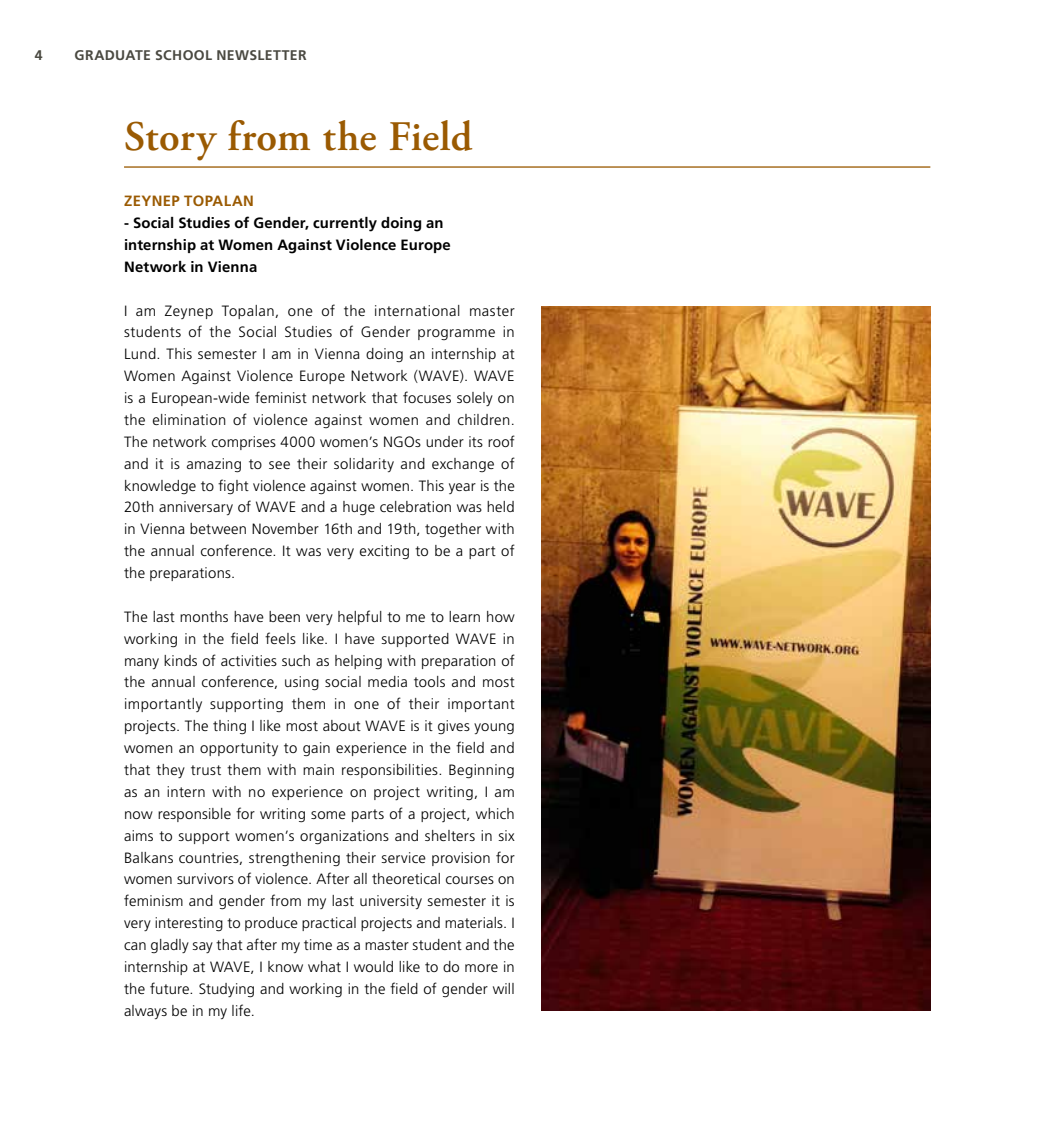
<style>
.page{position:relative;width:1042px;height:1141px;background:#fff}
.page>*{position:absolute;margin:0;border:0;box-sizing:border-box;transform-origin:0 0}
.t1{font:600 42px "Adobe Garamond Pro";letter-spacing:.005em;color:#9a5a02}
.t2{font:300 14.88px/21.9px "Frutiger LT Std";letter-spacing:.015em;color:#000;text-align:justify}
.t3{font:700 14.88px/21.9px "Frutiger LT Std";letter-spacing:.01em;color:#000}
.t4{font:700 14.88px "Frutiger LT Std";letter-spacing:.025em;color:#9a5a02}
.t5{font:700 14px "Frutiger LT Std";letter-spacing:.025em;color:#4a4941}
</style>
<div class="page">
<hr style="left:124px;top:166px;width:806px;height:2px;background:#9a5a02">
<img style="left:542px;top:306px;width:388px;height:704px">
<p class="t5" style="left:35px;top:47px;width:9px">4</p>
<p class="t5" style="left:74px;top:47px;width:234px">Graduate School Newsletter</p>
<h1 class="t1" style="left:124px;top:112px;width:350px">Story from the Field</h1>
<p class="t4" style="left:124px;top:192px;width:131px">Zeynep Topalan</p>
<p class="t3" style="left:124px;top:212px;width:328px">- Social Studies of Gender, currently doing an internship at Women Against Violence Europe<br>Network in Vienna</p>
<p class="t2" style="left:124px;top:300px;width:392px">I am Zeynep Topalan, one of the international master students of the Social Studies of Gender programme in Lund. This semester I am in Vienna doing an internship at Women Against Violence Europe Network (WAVE). WAVE is a European-wide feminist network that focuses solely on the elimination of violence against women and children.<br>The network comprises 4000 women’s NGOs under its roof and it is amazing to see their solidarity and exchange of knowledge to fight violence against women. This year is the 20th anniversary of WAVE and a huge celebration was held in Vienna between November 16th and 19th, together with the annual conference. It was very exciting to be a part of the preparations.</p>
<p class="t2" style="left:124px;top:606px;width:392px">The last months have been very helpful to me to learn how working in the field feels like. I have supported WAVE in many kinds of activities such as helping with preparation of the annual conference, using social media tools and most importantly supporting them in one of their important projects. The thing I like most about WAVE is it gives young women an opportunity to gain experience in the field and that they trust them with main responsibilities. Beginning as an intern with no experience on project writing, I am now responsible for writing some parts of a project, which aims to support women’s organizations and shelters in six Balkans countries, strengthening their service provision for women survivors of violence. After all theoretical courses on feminism and gender from my last university semester it is very interesting to produce practical projects and materials. I can gladly say that after my time as a master student and the internship at WAVE, I know what I would like to do more in the future. Studying and working in the field of gender will always be in my life.</p>
</div>
